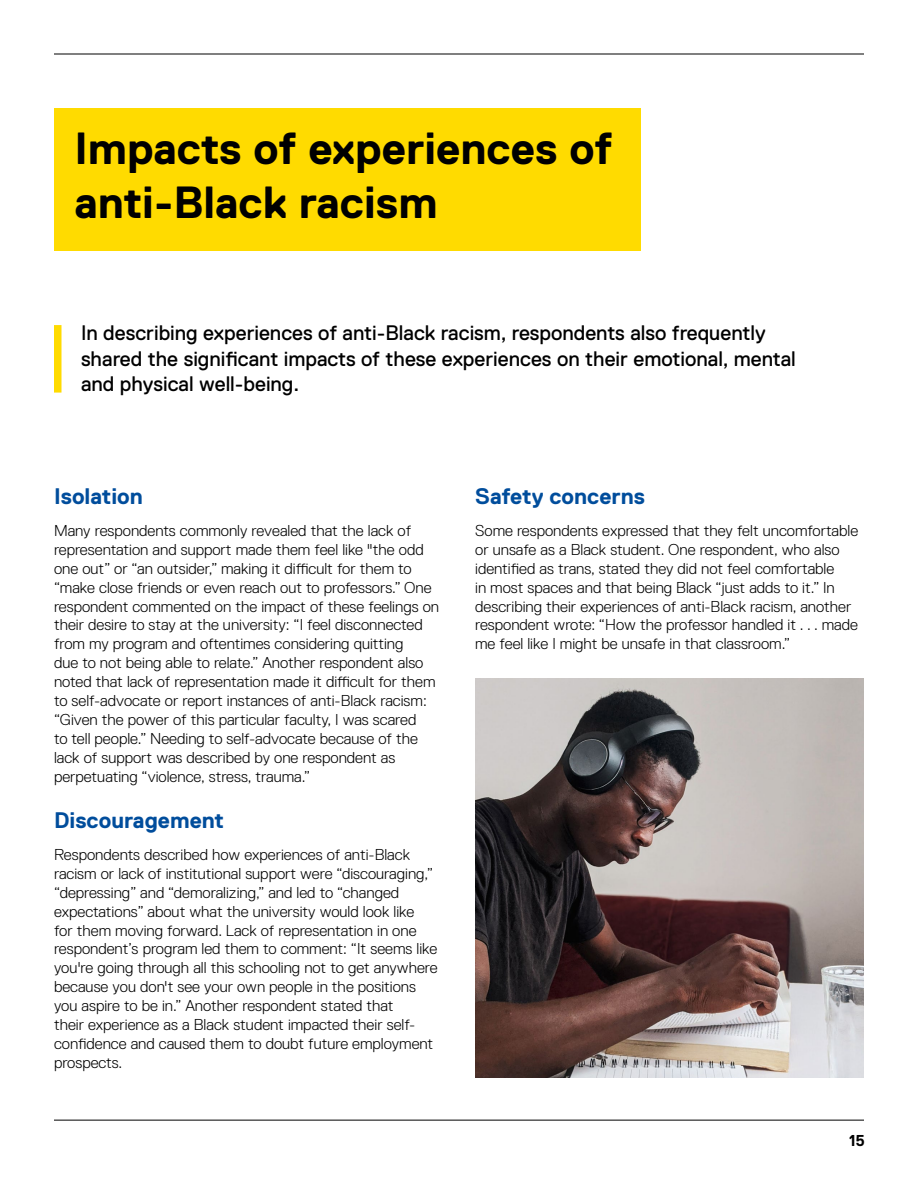
<style>
.page{position:relative;width:918px;height:1188px;background:#fff}
.page>*{position:absolute;margin:0;border:0;box-sizing:border-box;transform-origin:0 0}
.t1{font:700 45px/54px "Replica Std";color:#000}
.t2{font:700 22.5px "Replica Std";color:#004d9c}
.t3{font:21px/25.2px "Replica Std";color:#000}
.t4{font:300 15.75px/18.9px "Replica Std";color:#000}
.t5{font:700 15.75px "Replica Std";color:#000}
</style>
<div class="page">
<hr style="left:54px;top:54px;width:810px;height:1px;background:#000">
<hr style="left:54px;top:1120px;width:810px;height:1px;background:#000">
<div style="left:54px;top:325px;width:8px;height:68px;background:#ffdb00"></div>
<div style="left:54px;top:108px;width:586px;height:143px;background:#ffdb00"></div>
<img style="left:475px;top:678px;width:389px;height:400px">
<h1 class="t1" style="left:74px;top:121px;width:540px">Impacts of experiences of anti-Black racism</h1>
<h3 class="t3" style="left:81px;top:321px;width:716px">In describing experiences of anti-Black racism, respondents also frequently shared the significant impacts of these experiences on their emotional, mental and physical well-being.</h3>
<h2 class="t2" style="left:54px;top:483px;width:90px">Isolation</h2>
<p class="t4" style="left:54px;top:521px;width:387px">Many respondents commonly revealed that the lack of representation and support made them feel like "the odd one out” or “an outsider,” making it difficult for them to “make close friends or even reach out to professors.” One respondent commented on the impact of these feelings on their desire to stay at the university: “I feel disconnected from my program and oftentimes considering quitting<br>due to not being able to relate.” Another respondent also noted that lack of representation made it difficult for them to self-advocate or report instances of anti-Black racism: “Given the power of this particular faculty, I was scared<br>to tell people.” Needing to self-advocate because of the lack of support was described by one respondent as perpetuating “violence, stress, trauma.”</p>
<h2 class="t2" style="left:54px;top:807px;width:172px">Discouragement</h2>
<p class="t4" style="left:54px;top:845px;width:385px">Respondents described how experiences of anti-Black racism or lack of institutional support were “discouraging,” “depressing” and “demoralizing,” and led to “changed expectations” about what the university would look like<br>for them moving forward. Lack of representation in one respondent’s program led them to comment: “It seems like you're going through all this schooling not to get anywhere because you don't see your own people in the positions you aspire to be in.” Another respondent stated that<br>their experience as a Black student impacted their self&shy;confidence and caused them to doubt future employment prospects.</p>
<h2 class="t2" style="left:475px;top:483px;width:171px">Safety concerns</h2>
<p class="t4" style="left:475px;top:521px;width:385px">Some respondents expressed that they felt uncomfortable or unsafe as a Black student. One respondent, who also identified as trans, stated they did not feel comfortable<br>in most spaces and that being Black “just adds to it.” In describing their experiences of anti-Black racism, another respondent wrote: “How the professor handled it . . . made me feel like I might be unsafe in that classroom.”</p>
<p class="t5" style="left:849px;top:1132px;width:17px">15</p>
</div>
